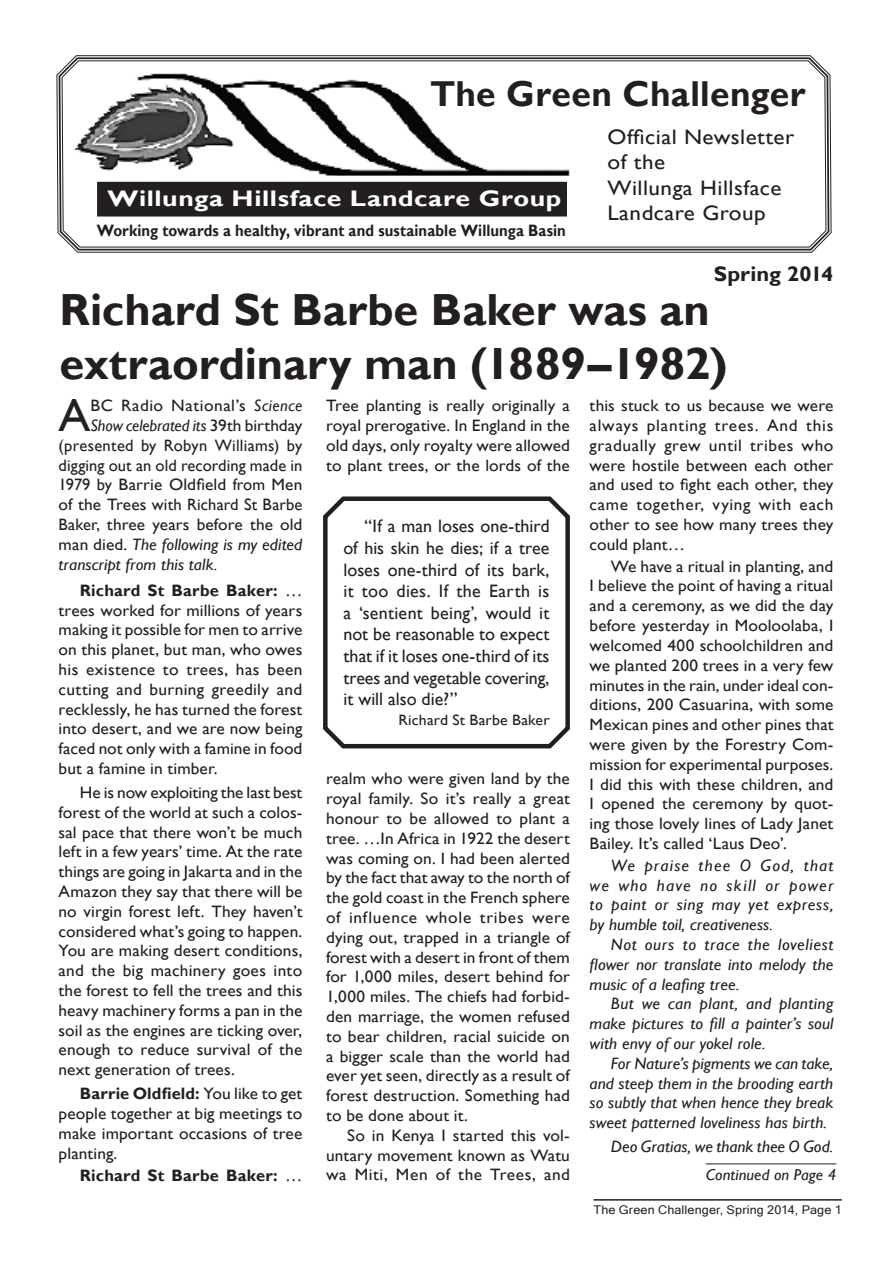
<style>
.page{position:relative;width:893px;height:1263px;background:#fff}
.page>*{position:absolute;margin:0;border:0;box-sizing:border-box;transform-origin:0 0}
.Body_text{font:45.6px "Gill Sans";color:#231f20;scale:1.05 1}
._30_Gill_bold{font:700 45px/54px "Gill Sans";color:#231f20}
.t1{font:700 36px "Gill Sans";letter-spacing:.01em;color:#231f20}
.t2{font:700 22.5px "Gill Sans";letter-spacing:.02em;color:#fff;scale:1.18 1}
.t3{font:21px "Gill Sans";letter-spacing:.02em;color:#231f20;scale:1.1 1}
._14_Gill_bold{font:700 21px "Gill Sans";color:#231f20;scale:1.05 1}
.Body_text-2{font:18px/21.6px "Gill Sans";color:#231f20;text-align:justify}
.Body_text-3{font:16.5px/19.8px "Gill Sans";letter-spacing:.005em;color:#231f20;text-align:justify;scale:1.05 1}
.Body_text-4{font:italic 16.5px/19.8px "Gill Sans";letter-spacing:.005em;color:#231f20;text-align:justify;scale:1.05 1}
.Body_text-5{font:16.5px "Gill Sans";letter-spacing:.005em;color:#231f20}
.Body_text-6{font:700 16.5px "Gill Sans";letter-spacing:.01em;color:#231f20;scale:.9 1}
.Body_text-7{font:italic 16.5px "Gill Sans";letter-spacing:.005em;color:#231f20}
.Body_text-8{font:16.5px "Gill Sans";letter-spacing:.03em;color:#231f20;scale:1.05 1}
.Body_text-9{font:700 16.5px "Gill Sans";letter-spacing:.01em;color:#231f20}
.Continued_on{font:italic 15.75px "Gill Sans";letter-spacing:.005em;color:#231f20;scale:1.05 1}
.Credit{font:15px "Gill Sans";letter-spacing:.01em;color:#231f20;scale:1.05 1}
.folio{font:12px "Microsoft Sans Serif";letter-spacing:.01em;color:#231f20;scale:1.05 1}
.s1{font-style:italic}
.s2{font-style:normal}
.s3{font-weight:700}
.s4{font-weight:400}
</style>
<div class="page">
<hr style="left:594px;top:1199px;width:248px;height:1px;background:#231f20">
<hr style="left:706px;top:1163px;width:130px;height:1px;background:#231f20">
<svg style="left:56px;top:55px;width:776px;height:198px;background:#8c8a8b"></svg>
<svg style="left:58px;top:56px;width:772px;height:195px;background:#908d8e"></svg>
<svg style="left:61px;top:60px;width:766px;height:188px"></svg>
<div style="left:98px;top:183px;width:468px;height:33px;background:#231f20"></div>
<div style="left:97px;top:182px;width:470px;height:34px;border:2px solid #231f20"></div>
<img style="left:72px;top:71px;width:498px;height:104px">
<svg style="left:323px;top:496px;width:247px;height:253px"></svg>
<p class="t1" style="left:430px;top:72px;width:377px">The Green Challenger</p>
<p class="t2" style="left:107px;top:185px;width:386px">Willunga Hillsface Landcare Group</p>
<p class="Body_text-6" style="left:97px;top:221px;width:523px">Working towards a healthy, vibrant and sustainable Willunga Basin</p>
<p class="t3" style="left:607px;top:125px;width:171px">Official Newsletter</p>
<p class="t3" style="left:607px;top:150px;width:54px">of the</p>
<p class="t3" style="left:607px;top:175px;width:160px">Willunga Hillsface</p>
<p class="t3" style="left:607px;top:201px;width:145px">Landcare Group</p>
<p class="_14_Gill_bold" style="left:714px;top:262px;width:116px">Spring 2014</p>
<p class="_30_Gill_bold" style="left:60px;top:284px;width:670px">Richard St Barbe Baker was an extraordinary man (1889–1982)</p>
<p class="Body_text" style="left:59px;top:389px;width:32px">A</p>
<p class="Body_text-8" style="left:90px;top:396px;width:203px">BC Radio National’s <span class="s1">Science</span></p>
<p class="Body_text-7" style="left:90px;top:416px;width:213px">Show celebrated its <span class="s2">39th birthday</span></p>
<p class="Body_text-5" style="left:59px;top:436px;width:245px">(presented by Robyn Williams) by</p>
<p class="Body_text-5" style="left:59px;top:455px;width:245px">digging out an old recording made in</p>
<p class="Body_text-5" style="left:59px;top:475px;width:245px">1979 by Barrie Oldfield from Men</p>
<p class="Body_text-3" style="left:59px;top:495px;width:234px">of the Trees with Richard St Barbe</p>
<p class="Body_text-5" style="left:59px;top:515px;width:245px">Baker, three years before the old</p>
<p class="Body_text-4" style="left:59px;top:534px;width:234px"><span class="s2">man died.</span> The following is my edited</p>
<p class="Body_text-4" style="left:59px;top:554px;width:153px">transcript from this talk.</p>
<p class="Body_text-3" style="left:59px;top:581px;width:234px;text-indent:21px"><span class="s3">Richard St Barbe Baker:</span> … trees worked for millions of years making it possible for men to arrive on this planet, but man, who owes his existence to trees, has been cutting and burning greedily and recklessly, he has turned the forest into desert, and we are now being faced not only with a famine in food but a famine in timber.</p>
<p class="Body_text-3" style="left:59px;top:783px;width:234px;text-indent:21px">He is now exploiting the last best forest of the world at such a colos&shy;sal pace that there won’t be much left in a few years’ time. At the rate things are going in Jakarta and in the Amazon they say that there will be no virgin forest left. They haven’t considered what’s going to happen.<br>You are making desert conditions, and the big machinery goes into the forest to fell the trees and this heavy machinery forms a pan in the soil as the engines are ticking over, enough to reduce survival of the next generation of trees.</p>
<p class="Body_text-3" style="left:59px;top:1084px;width:234px;text-indent:21px"><span class="s3">Barrie Oldfield:</span> You like to get people together at big meetings to make important occasions of tree planting.</p>
<p class="Body_text-9" style="left:80px;top:1165px;width:224px">Richard St Barbe Baker: <span class="s4">…</span></p>
<p class="Body_text-3" style="left:326px;top:396px;width:234px">Tree planting is really originally a royal prerogative. In England in the old days, only royalty were allowed to plant trees, or the lords of the</p>
<p class="Body_text-2" style="left:343px;top:516px;width:208px;text-indent:21px">“If a man loses one-third of his skin he dies; if a tree loses one-third of its bark, it too dies. If the Earth is a ‘sentient being’, would it not be reasonable to expect that if it loses one-third of its trees and vegetable covering, it will also die?”</p>
<p class="Credit" style="left:399px;top:711px;width:145px">Richard St Barbe Baker</p>
<p class="Body_text-3" style="left:326px;top:769px;width:234px">realm who were given land by the royal family. So it’s really a great honour to be allowed to plant a tree. …In Africa in 1922 the desert was coming on. I had been alerted by the fact that away to the north of the gold coast in the French sphere of influence whole tribes were dying out, trapped in a triangle of forest with a desert in front of them for 1,000 miles, desert behind for 1,000 miles. The chiefs had forbid&shy;den marriage, the women refused to bear children, racial suicide on a bigger scale than the world had ever yet seen, directly as a result of forest destruction. Something had to be done about it.</p>
<p class="Body_text-3" style="left:326px;top:1126px;width:234px;text-indent:21px">So in Kenya I started this vol&shy;untary movement known as Watu wa Miti, Men of the Trees, and</p>
<p class="Body_text-3" style="left:590px;top:396px;width:234px">this stuck to us because we were always planting trees. And this gradually grew until tribes who were hostile between each other and used to fight each other, they came together, vying with each other to see how many trees they could plant…</p>
<p class="Body_text-3" style="left:590px;top:556px;width:234px;text-indent:21px">We have a ritual in planting, and I believe the point of having a ritual and a ceremony, as we did the day before yesterday in Mooloolaba, I welcomed 400 schoolchildren and we planted 200 trees in a very few minutes in the rain, under ideal con&shy;ditions, 200 Casuarina, with some Mexican pines and other pines that were given by the Forestry Com&shy;mission for experimental purposes.<br>I did this with these children, and I opened the ceremony by quot&shy;ing those lovely lines of Lady Janet Bailey. It’s called ‘Laus Deo’.</p>
<p class="Body_text-4" style="left:590px;top:856px;width:234px;text-indent:21px">We praise thee O God, that we who have no skill or power to paint or sing may yet express, by humble toil, creativeness.</p>
<p class="Body_text-4" style="left:590px;top:935px;width:234px;text-indent:21px">Not ours to trace the loveliest flower nor translate into melody the music of a leafing tree.</p>
<p class="Body_text-4" style="left:590px;top:994px;width:234px;text-indent:21px">But we can plant, and planting make pictures to fill a painter’s soul with envy of our yokel role.</p>
<p class="Body_text-4" style="left:590px;top:1054px;width:234px;text-indent:21px">For Nature’s pigments we can take, and steep them in the brooding earth so subtly that when hence they break sweet patterned loveliness has birth.</p>
<p class="Body_text-4" style="left:611px;top:1137px;width:213px">Deo Gratias, we thank thee O God.</p>
<p class="Continued_on" style="left:706px;top:1165px;width:126px">Continued on Page 4</p>
<p class="folio" style="left:594px;top:1202px;width:238px">The Green Challenger, Spring 2014, Page 1</p>
</div>
